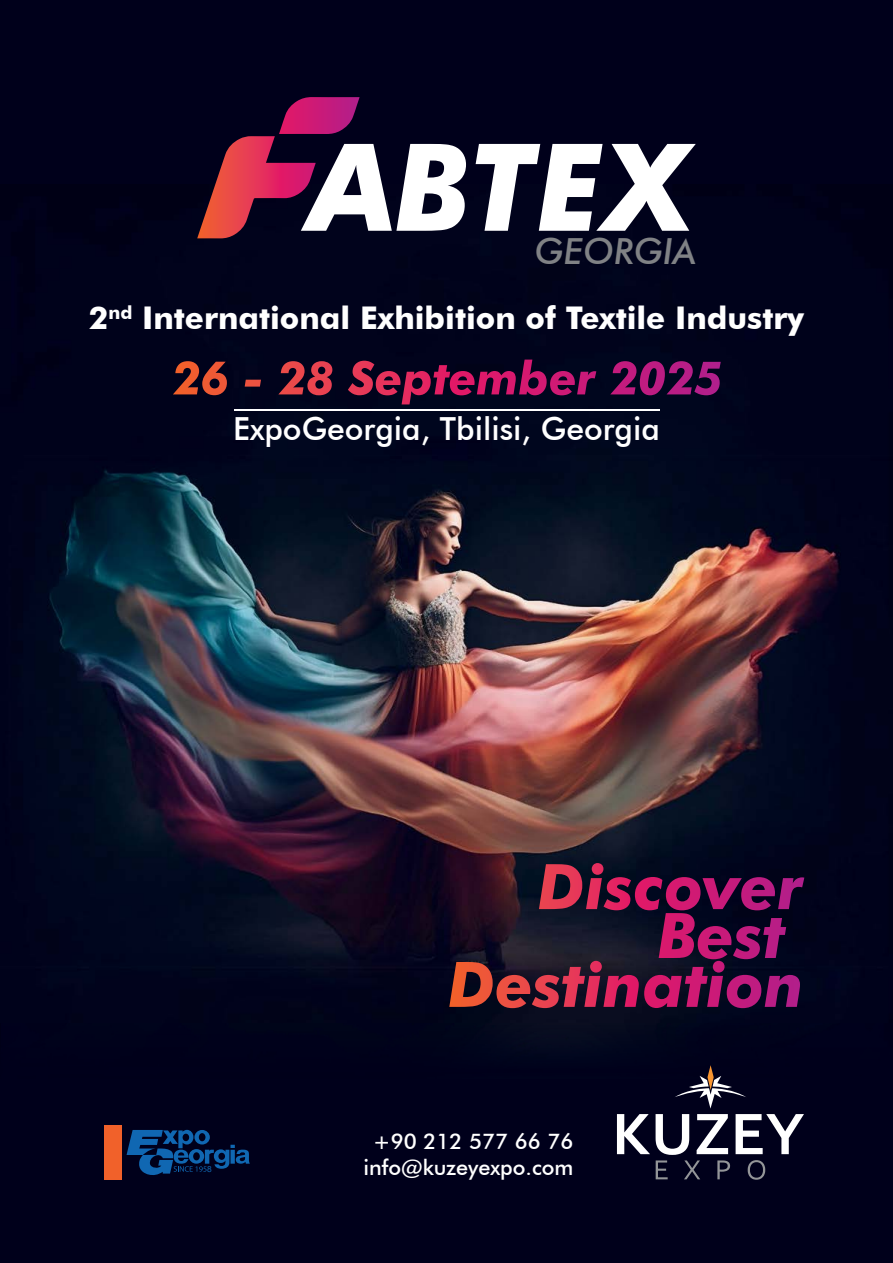
<style>
.page{position:relative;width:893px;height:1263px;background:#00001b}
.page>*{position:absolute;margin:0;border:0;box-sizing:border-box;transform-origin:0 0}
.t1{font:italic 700 121.5px "Futura BT";color:#fff}
.t2{font:italic 500 36px "Futura BT";color:#808285}
.t3{font:500 31.8px "Futura BT";color:#fff}
.t4{font:700 31.35px "Futura BT";color:#fff}
.t5{font:500 21.6px/26px "Futura BT";color:#fff;text-align:center}
.t6{font:700 18.3px "Futura BT";color:#fff}
.t7{font:8.4px "Arial";color:#1067b2}
</style>
<div class="page">
<img style="left:49px;top:238px;width:790px;height:880px">
<svg style="left:197px;top:97px;width:163px;height:141px"></svg>
<hr style="left:234px;top:409px;width:425px;height:2px;background:#fff">
<svg style="left:539px;top:863px;width:236px;height:47px"></svg>
<svg style="left:311px;top:360px;width:382px;height:35px"></svg>
<div style="left:104px;top:1125px;width:17px;height:55px;background:#f1612a"></div>
<svg style="left:127px;top:1130px;width:123px;height:45px"></svg>
<svg style="left:674px;top:1065px;width:72px;height:43px"></svg>
<svg style="left:617px;top:1114px;width:33px;height:40px"></svg>
<svg style="left:736px;top:1114px;width:68px;height:40px"></svg>
<svg style="left:656px;top:1114px;width:74px;height:65px"></svg>
<svg style="left:748px;top:1160px;width:17px;height:20px"></svg>
<h1 class="t1" style="left:308px;top:114px;width:387px">ABTEX</h1>
<p class="t2" style="left:535px;top:230px;width:163px">GEORGIA</p>
<p class="t6" style="left:108px;top:301px;width:25px">nd</p>
<p class="t4" style="left:89px;top:299px;width:21px">2</p>
<p class="t4" style="left:142px;top:299px;width:663px">International Exhibition of Textile Industry</p>
<p class="t3" style="left:233px;top:409px;width:428px">ExpoGeorgia, Tbilisi, Georgia</p>
<p class="t7" style="left:207px;top:1163px;width:6px">8</p>
<p class="t5" style="left:363px;top:1128px;width:212px">+90 212 577 66 76 info@kuzeyexpo.com</p>
</div>
